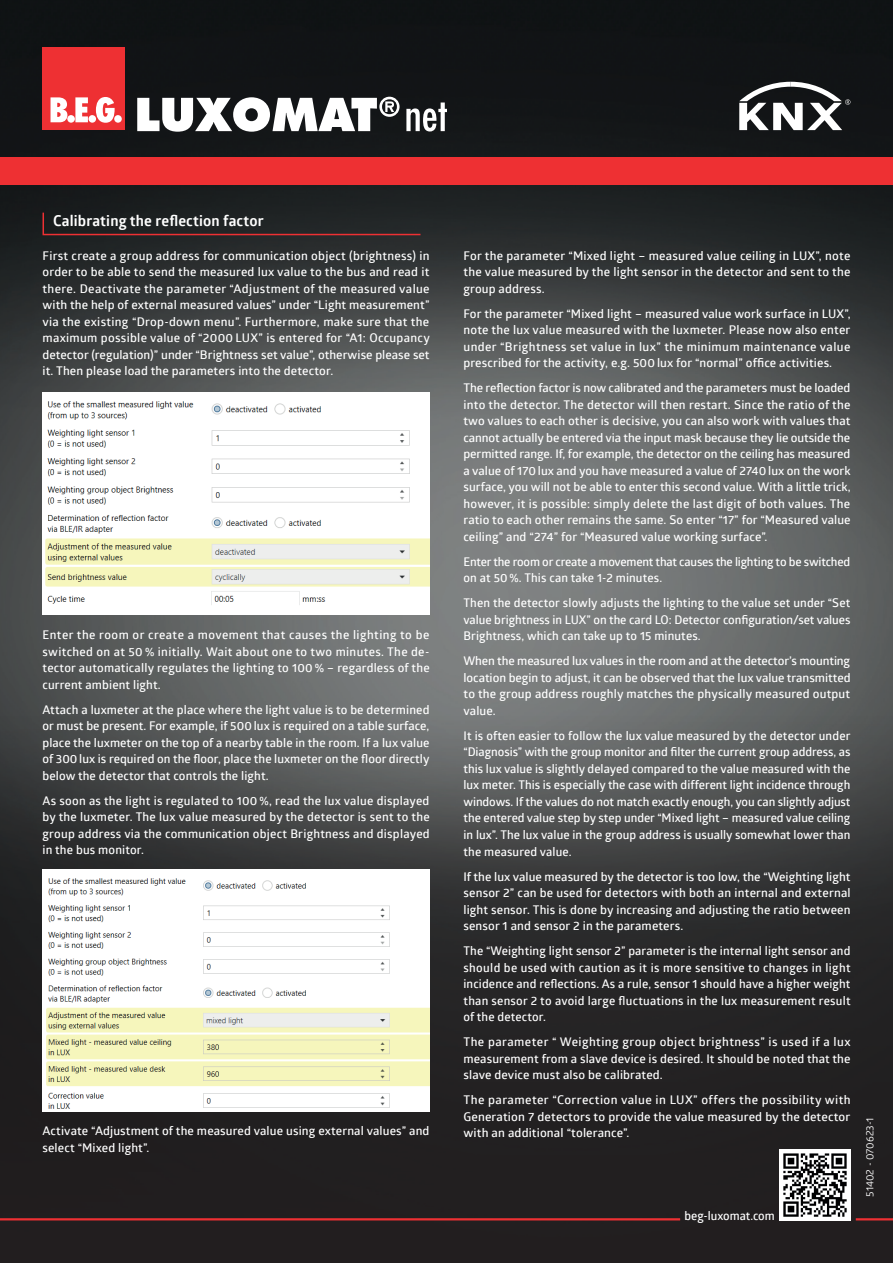
<style>
.page{position:relative;width:893px;height:1263px;background:#fff}
.page>*{position:absolute;margin:0;border:0;box-sizing:border-box;transform-origin:0 0}
.t1{font:700 15px "Glober";letter-spacing:.01em;color:#fff}
.t2{font:600 12px/16.5px "Glober";letter-spacing:.01em;color:#fff;text-align:justify}
.t3{font:600 12px/16.5px "Glober";letter-spacing:.01em;color:#fff;text-align:justify;scale:1.04 1}
.t4{font:600 12px/16.5px "Glober";letter-spacing:-.015em;color:#fff}
.t5{font:10.5px "Glober";color:#fff}
</style>
<div class="page">
<img style="left:0;top:0;width:893px;height:1263px">
<div style="left:0;top:157px;width:893px;height:28px;background:#ee3033"></div>
<hr style="left:856px;top:1218px;width:37px;height:2px;background:#ee3033">
<hr style="left:0;top:1218px;width:680px;height:2px;background:#ee3033">
<svg style="left:42px;top:211px;width:380px;height:25px;background:#2b2324"></svg>
<img style="left:780px;top:1150px;width:70px;height:70px">
<div style="left:43px;top:48px;width:82px;height:82px;background:#ee3033"></div>
<svg style="left:51px;top:97px;width:16px;height:25px"></svg>
<div style="left:67px;top:115px;width:8px;height:8px;background:#fff;border-radius:50%"></div>
<svg style="left:75px;top:97px;width:13px;height:25px"></svg>
<div style="left:89px;top:115px;width:7px;height:8px;background:#fff;border-radius:50%"></div>
<svg style="left:96px;top:97px;width:19px;height:26px"></svg>
<div style="left:114px;top:115px;width:8px;height:8px;background:#fff;border-radius:50%"></div>
<svg style="left:137px;top:97px;width:263px;height:35px"></svg>
<svg style="left:406px;top:103px;width:41px;height:28px"></svg>
<svg style="left:739px;top:82px;width:111px;height:48px"></svg>
<img style="left:43px;top:392px;width:387px;height:222px">
<img style="left:43px;top:869px;width:387px;height:243px">
<p class="t1" style="left:53px;top:210px;width:212px">Calibrating the reflection factor</p>
<p class="t2" style="left:43px;top:247px;width:389px">First create a group address for communication object (brightness) in order to be able to send the measured lux value to the bus and read it there. Deactivate the parameter “Adjustment of the measured value with the help of external measured values” under “Light measurement” via the existing “Drop-down menu”. Furthermore, make sure that the maximum possible value of “2000 LUX” is entered for “A1: Occupancy detector (regulation)” under “Brightness set value”, otherwise please set it. Then please load the parameters into the detector.</p>
<p class="t2" style="left:43px;top:626px;width:389px">Enter the room or create a movement that causes the lighting to be switched on at 50 % initially. Wait about one to two minutes. The de&shy;tector automatically regulates the lighting to 100 % – regardless of the current ambient light.</p>
<p class="t2" style="left:43px;top:701px;width:388px">Attach a luxmeter at the place where the light value is to be determined or must be present. For example, if 500 lux is required on a table surface, place the luxmeter on the top of a nearby table in the room. If a lux value of 300 lux is required on the floor, place the luxmeter on the floor directly below the detector that controls the light.</p>
<p class="t2" style="left:43px;top:792px;width:389px">As soon as the light is regulated to 100 %, read the lux value displayed by the luxmeter. The lux value measured by the detector is sent to the group address via the communication object Brightness and displayed in the bus monitor.</p>
<p class="t2" style="left:43px;top:1122px;width:388px">Activate “Adjustment of the measured value using external values” and select “Mixed light”.</p>
<p class="t2" style="left:463px;top:247px;width:389px">For the parameter “Mixed light – measured value ceiling in LUX”, note the value measured by the light sensor in the detector and sent to the group address.</p>
<p class="t2" style="left:463px;top:305px;width:389px">For the parameter “Mixed light – measured value work surface in LUX”, note the lux value measured with the luxmeter. Please now also enter under “Brightness set value in lux” the minimum maintenance value prescribed for the activity, e.g. 500 lux for “normal” office activities.</p>
<p class="t2" style="left:463px;top:380px;width:389px">The reflection factor is now calibrated and the parameters must be loaded into the detector. The detector will then restart. Since the ratio of the two values to each other is decisive, you can also work with values that cannot actually be entered via the input mask because they lie outside the permitted range. If, for example, the detector on the ceiling has measured a value of 170 lux and you have measured a value of 2740 lux on the work surface, you will not be able to enter this second value. With a little trick, however, it is possible: simply delete the last digit of both values. The ratio to each other remains the same. So enter “17” for “Measured value ceiling” and “274” for “Measured value working surface”.</p>
<p class="t4" style="left:463px;top:553px;width:388px">Enter the room or create a movement that causes the lighting to be switched on at 50 %. This can take 1-2 minutes.</p>
<p class="t2" style="left:463px;top:595px;width:388px">Then the detector slowly adjusts the lighting to the value set under “Set value brightness in LUX” on the card LO: Detector configuration/set values Brightness, which can take up to 15 minutes.</p>
<p class="t2" style="left:463px;top:653px;width:389px">When the measured lux values in the room and at the detector’s mounting location begin to adjust, it can be observed that the lux value transmitted to the group address roughly matches the physically measured output value.</p>
<p class="t2" style="left:463px;top:727px;width:389px">It is often easier to follow the lux value measured by the detector under “Diagnosis” with the group monitor and filter the current group address, as this lux value is slightly delayed compared to the value measured with the lux meter. This is especially the case with different light incidence through windows. If the values do not match exactly enough, you can slightly adjust the entered value step by step under “Mixed light – measured value ceiling in lux”. The lux value in the group address is usually somewhat lower than the measured value.</p>
<p class="t2" style="left:463px;top:868px;width:389px">If the lux value measured by the detector is too low, the “Weighting light sensor 2” can be used for detectors with both an internal and external light sensor. This is done by increasing and adjusting the ratio between sensor 1 and sensor 2 in the parameters.</p>
<p class="t2" style="left:463px;top:942px;width:389px">The “Weighting light sensor 2” parameter is the internal light sensor and should be used with caution as it is more sensitive to changes in light incidence and reflections. As a rule, sensor 1 should have a higher weight than sensor 2 to avoid large fluctuations in the lux measurement result of the detector.</p>
<p class="t2" style="left:463px;top:1033px;width:389px">The parameter “ Weighting group object brightness” is used if a lux measurement from a slave device is desired. It should be noted that the slave device must also be calibrated.</p>
<p class="t3" style="left:463px;top:1091px;width:374px">The parameter “Correction value in LUX” offers the possibility with Generation 7 detectors to provide the value measured by the detector with an additional “tolerance”.</p>
<p class="t2" style="left:684px;top:1207px;width:92px">beg-luxomat.com</p>
<p class="t5" style="left:862px;top:1197px;width:81px;rotate:-90deg">51402 - 070623-1</p>
</div>
